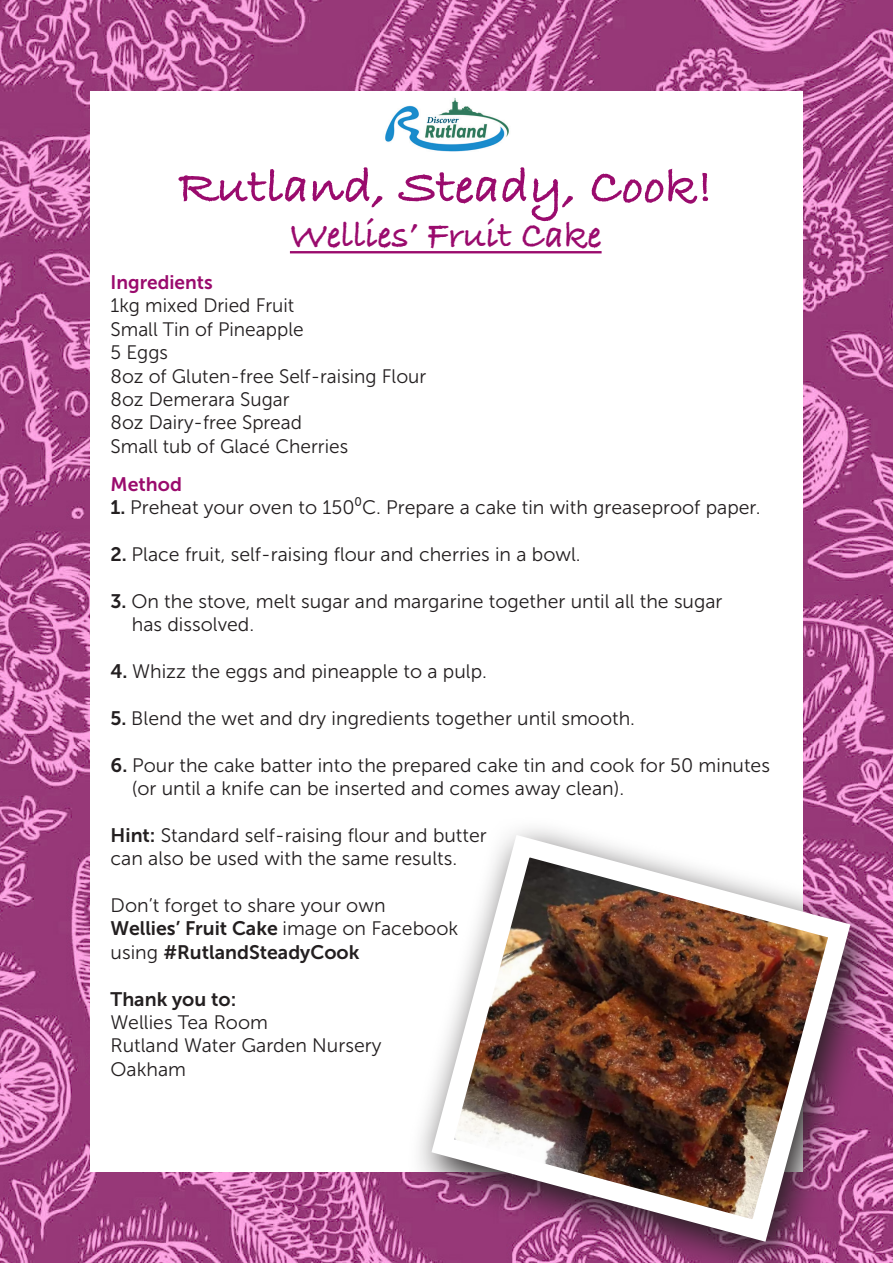
<style>
.page{position:relative;width:893px;height:1263px;background:#fff}
.page>*{position:absolute;margin:0;border:0;box-sizing:border-box;transform-origin:0 0}
.t1{font:700 51px "Bradley Hand ITCTT";color:#9a0b6d}
.t2{font:700 39px "Bradley Hand ITCTT";color:#9a0b6d;scale:.96 1}
.t3{font:19.5px "Museo Sans 300";color:#231f20}
.t4{font:19.5px "Museo Sans 700";color:#231f20}
.t5{font:19.5px "Museo Sans 700";color:#9a0b6d}
.s1{font-family:"Museo Sans 700"}
.s2{font-family:"Museo Sans 300"}
</style>
<div class="page">
<img style="left:0;top:0;width:893px;height:1263px">
<div style="left:90px;top:91px;width:713px;height:1081px;background:#fff"></div>
<img style="left:385px;top:98px;width:124px;height:54px">
<hr style="left:290px;top:251px;width:312px;height:2px;background:#9a0b6d">
<svg style="left:408px;top:817px;width:481px;height:446px"></svg>
<img style="left:420px;top:824px;width:442px;height:429px">
<p class="t1" style="left:178px;top:148px;width:536px">Rutland, Steady, Cook!</p>
<p class="t2" style="left:290px;top:205px;width:326px">Wellies’ Fruit Cake</p>
<p class="t5" style="left:111px;top:271px;width:104px">Ingredients</p>
<p class="t3" style="left:111px;top:295px;width:185px">1kg mixed Dried Fruit</p>
<p class="t3" style="left:111px;top:318px;width:195px">Small Tin of Pineapple</p>
<p class="t3" style="left:111px;top:342px;width:59px">5 Eggs</p>
<p class="t3" style="left:111px;top:365px;width:317px">8oz of Gluten-free Self-raising Flour</p>
<p class="t3" style="left:111px;top:389px;width:180px">8oz Demerara Sugar</p>
<p class="t3" style="left:111px;top:412px;width:193px">8oz Dairy-free Spread</p>
<p class="t3" style="left:111px;top:435px;width:239px">Small tub of Glacé Cherries</p>
<p class="t5" style="left:111px;top:473px;width:73px">Method</p>
<p class="t3" style="left:111px;top:497px;width:652px"><span class="s1">1.</span> Preheat your oven to 150⁰C. Prepare a cake tin with greaseproof paper.</p>
<p class="t3" style="left:111px;top:544px;width:472px"><span class="s1">2.</span> Place fruit, self-raising flour and cherries in a bowl.</p>
<p class="t3" style="left:111px;top:590px;width:613px"><span class="s1">3.</span> On the stove, melt sugar and margarine together until all the sugar</p>
<p class="t3" style="left:132px;top:614px;width:124px">has dissolved.</p>
<p class="t3" style="left:111px;top:661px;width:378px"><span class="s1">4.</span> Whizz the eggs and pineapple to a pulp.</p>
<p class="t3" style="left:111px;top:707px;width:526px"><span class="s1">5.</span> Blend the wet and dry ingredients together until smooth.</p>
<p class="t3" style="left:111px;top:754px;width:661px"><span class="s1">6.</span> Pour the cake batter into the prepared cake tin and cook for 50 minutes</p>
<p class="t3" style="left:132px;top:778px;width:494px">(or until a knife can be inserted and comes away clean).</p>
<p class="t3" style="left:111px;top:824px;width:378px"><span class="s1">Hint:</span> Standard self-raising flour and butter</p>
<p class="t3" style="left:111px;top:848px;width:348px">can also be used with the same results.</p>
<p class="t3" style="left:111px;top:895px;width:276px">Don’t forget to share your own</p>
<p class="t4" style="left:111px;top:918px;width:349px">Wellies’ Fruit Cake <span class="s2">image on Facebook</span></p>
<p class="t4" style="left:111px;top:941px;width:250px"><span class="s2">using</span> #RutlandSteadyCook</p>
<p class="t4" style="left:111px;top:988px;width:127px">Thank you to:</p>
<p class="t3" style="left:111px;top:1012px;width:159px">Wellies Tea Room</p>
<p class="t3" style="left:111px;top:1035px;width:272px">Rutland Water Garden Nursery</p>
<p class="t3" style="left:111px;top:1058px;width:77px">Oakham</p>
</div>
